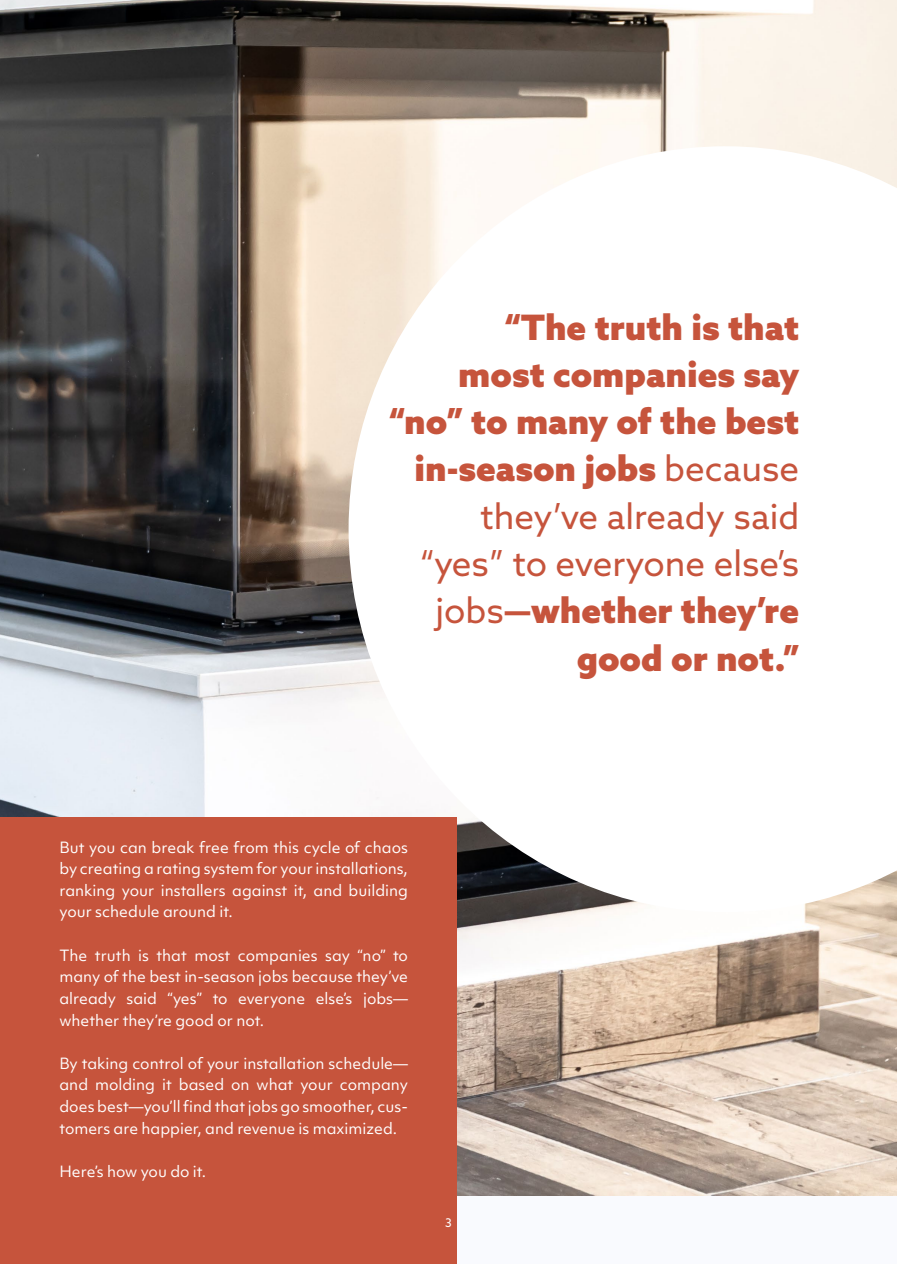
<style>
.page{position:relative;width:897px;height:1264px;background:#fff}
.page>*{position:absolute;margin:0;border:0;box-sizing:border-box;transform-origin:0 0}
.t1{font:900 34.95px/47.2px "Azo Sans";color:#c6543c;text-align:right}
.t2{font:14.85px/21.6px "Objektiv Mk 1";color:#fff;text-align:justify}
.t3{font:12px "Azo Sans";color:#fff}
.s1{font-weight:400}
</style>
<div class="page">
<div style="left:0;top:0;width:896px;height:1264px;background:#f9fafe"></div>
<img style="left:0;top:0;width:896px;height:1195px">
<svg style="left:348px;top:146px;width:548px;height:766px"></svg>
<div style="left:0;top:818px;width:456px;height:446px;background:#c6543c"></div>
<p class="t1" style="left:504px;top:303px;width:296px">“The truth is that</p>
<p class="t1" style="left:458px;top:350px;width:342px">most companies say</p>
<p class="t1" style="left:389px;top:397px;width:411px">“no” to many of the best in-season jobs <span class="s1">because they’ve already said</span></p>
<p class="t1" style="left:420px;top:539px;width:381px"><span class="s1">“yes” to everyone else’s jobs</span>—whether they’re good or not.”</p>
<p class="t2" style="left:59px;top:836px;width:350px">But you can break free from this cycle of chaos by creating a rating system for your installations, ranking your installers against it, and building your schedule around it.</p>
<p class="t2" style="left:59px;top:944px;width:350px">The truth is that most companies say “no” to many of the best in-season jobs because they’ve already said “yes” to everyone else’s jobs— whether they’re good or not.</p>
<p class="t2" style="left:59px;top:1052px;width:350px">By taking control of your installation schedule— and molding it based on what your company does best—you’ll find that jobs go smoother, cus&shy;tomers are happier, and revenue is maximized.</p>
<p class="t2" style="left:59px;top:1160px;width:148px">Here’s how you do it.</p>
<p class="t3" style="left:445px;top:1214px;width:8px">3</p>
</div>
